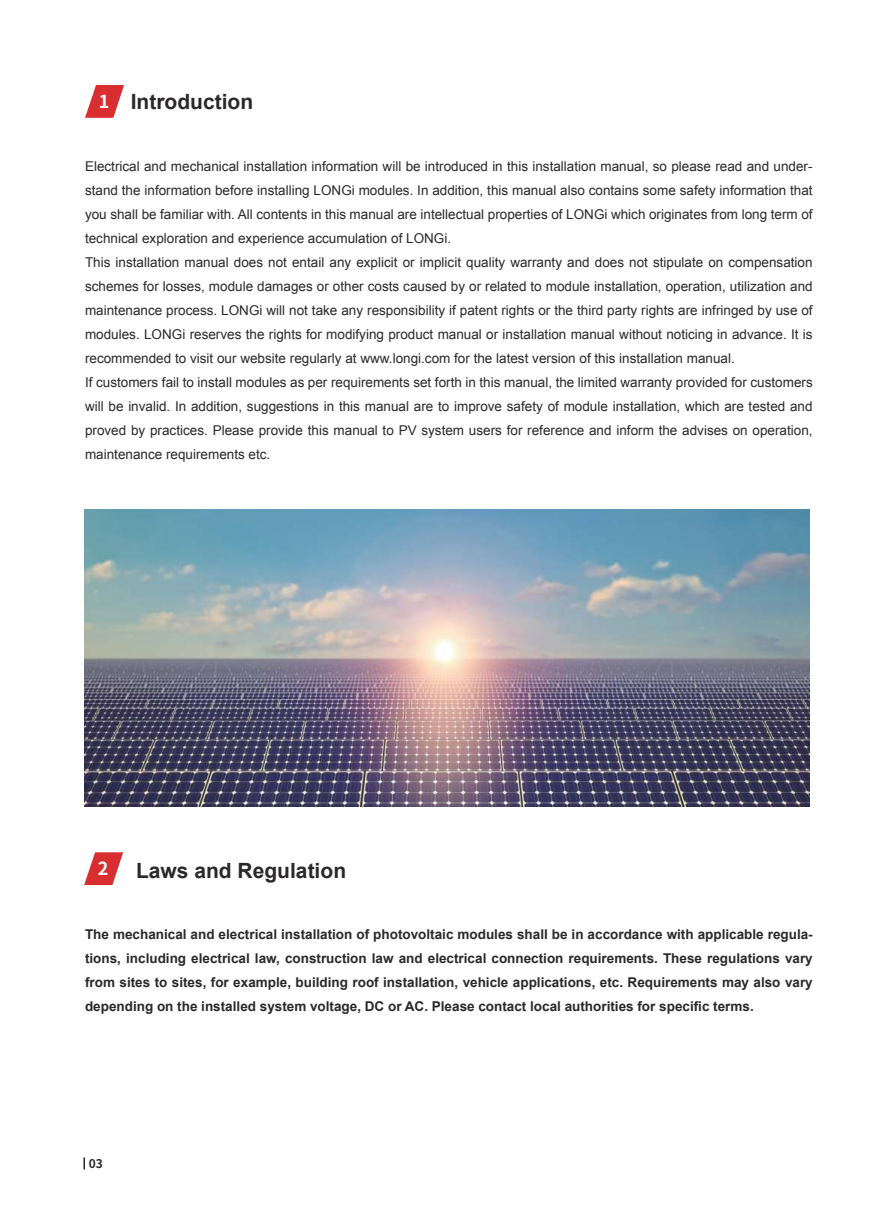
<style>
.page{position:relative;width:893px;height:1212px;background:#fff}
.page>*{position:absolute;margin:0;border:0;box-sizing:border-box;transform-origin:0 0}
.t1{font:700 21px "Arial";color:#2b2829}
.t2{font:700 18px "Source Han Sans CN";color:#fff}
.t3{font:13.5px/24px "Arial";color:#2b2829}
.t4{font:700 13.5px/24px "Arial";color:#2b2829;text-align:justify}
.t5{font:700 12px "Source Han Sans CN";color:#2b2829}
</style>
<div class="page">
<svg style="left:85px;top:85px;width:39px;height:33px"></svg>
<img style="left:84px;top:510px;width:726px;height:296px">
<svg style="left:84px;top:852px;width:39px;height:33px"></svg>
<svg style="left:84px;top:1157px;width:1px;height:12px"></svg>
<h2 class="t2" style="left:99px;top:91px;width:12px">1</h2>
<h1 class="t1" style="left:131px;top:94px;width:124px">Introduction</h1>
<p class="t3" style="left:85px;top:156px;width:729px">Electrical and mechanical installation information will be introduced in this installation manual, so please read and under&shy;stand the information before installing LONGi modules. In addition, this manual also contains some safety information that you shall be familiar with. All contents in this manual are intellectual properties of LONGi which originates from long term of technical exploration and experience accumulation of LONGi.<br>This installation manual does not entail any explicit or implicit quality warranty and does not stipulate on compensation schemes for losses, module damages or other costs caused by or related to module installation, operation, utilization and maintenance process. LONGi will not take any responsibility if patent rights or the third party rights are infringed by use of modules. LONGi reserves the rights for modifying product manual or installation manual without noticing in advance. It is recommended to visit our website regularly at www.longi.com for the latest version of this installation manual.<br>If customers fail to install modules as per requirements set forth in this manual, the limited warranty provided for customers will be invalid. In addition, suggestions in this manual are to improve safety of module installation, which are tested and proved by practices. Please provide this manual to PV system users for reference and inform the advises on operation, maintenance requirements etc.</p>
<h2 class="t2" style="left:98px;top:859px;width:12px">2</h2>
<h1 class="t1" style="left:136px;top:862px;width:212px">Laws and Regulation</h1>
<p class="t4" style="left:85px;top:924px;width:729px">The mechanical and electrical installation of photovoltaic modules shall be in accordance with applicable regula&shy;tions, including electrical law, construction law and electrical connection requirements. These regulations vary from sites to sites, for example, building roof installation, vehicle applications, etc. Requirements may also vary depending on the installed system voltage, DC or AC. Please contact local authorities for specific terms.</p>
<p class="t5" style="left:89px;top:1157px;width:16px">03</p>
</div>
